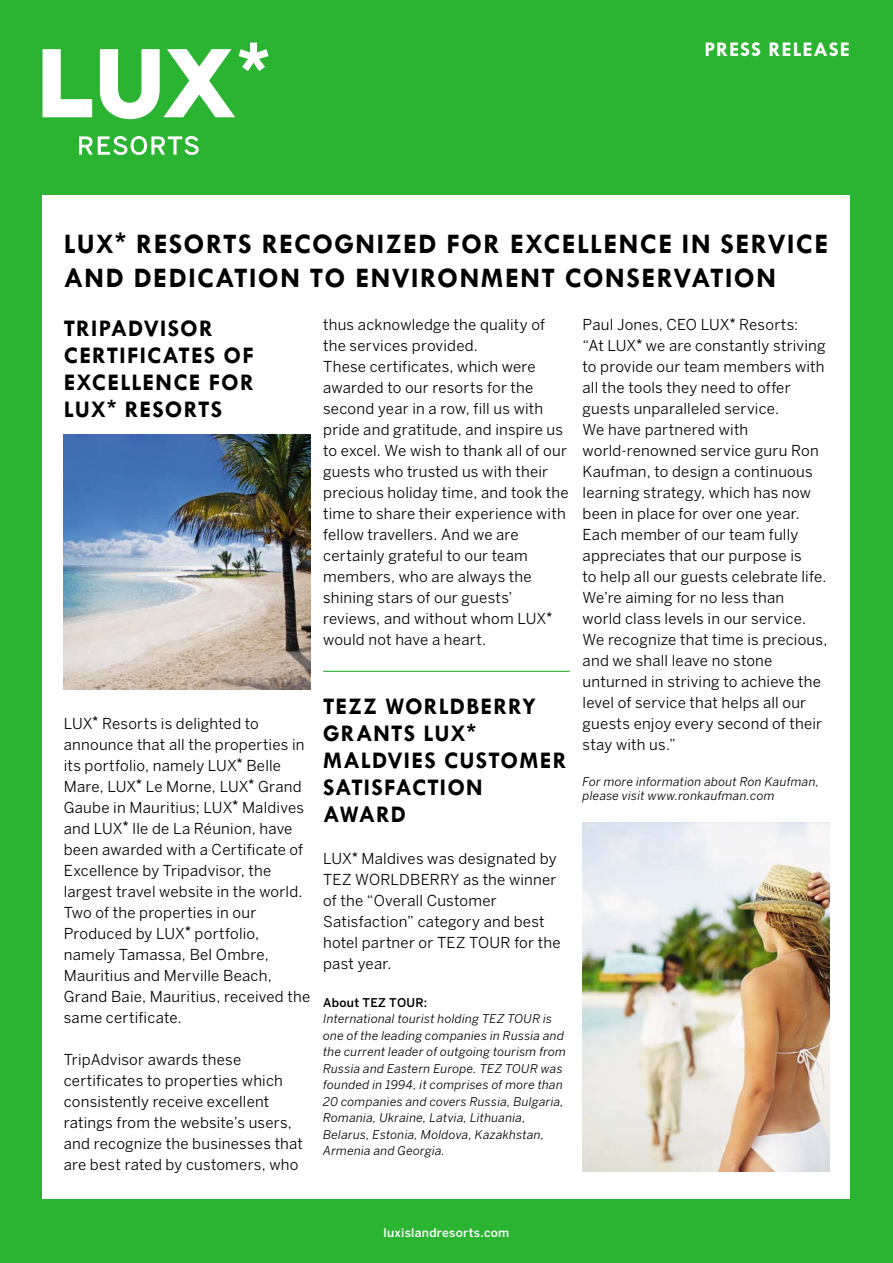
<style>
.page{position:relative;width:893px;height:1263px;background:#2bb431}
.page>*{position:absolute;margin:0;border:0;box-sizing:border-box;transform-origin:0 0}
.t1{font:700 28.5px/34.2px "Tw Cen";letter-spacing:.05em;color:#000}
.t2{font:700 24px/27px "Tw Cen";letter-spacing:.045em;color:#000}
.t3{font:700 21px "Tw Cen MT Std";letter-spacing:.045em;color:#fff}
.t4{font:15px/21px "Benton Sans";letter-spacing:.015em;color:#000}
.t5{font:italic 12px/16.5px "Benton Sans";letter-spacing:.02em;color:#000}
.t6{font:500 12px "Benton Sans";letter-spacing:.025em;color:#fff}
.t7{font:500 12px "Benton Sans";letter-spacing:.025em;color:#000}
.s1{font-family:"Arial"}
</style>
<div class="page">
<div style="left:43px;top:196px;width:807px;height:1003px;background:#fff"></div>
<svg style="left:43px;top:49px;width:49px;height:68px"></svg>
<svg style="left:100px;top:43px;width:169px;height:76px"></svg>
<svg style="left:79px;top:136px;width:120px;height:19px"></svg>
<img style="left:64px;top:435px;width:246px;height:255px">
<img style="left:583px;top:823px;width:246px;height:348px">
<hr style="left:323px;top:671px;width:247px;height:1px;background:#2bb431">
<h3 class="t3" style="left:704px;top:38px;width:147px">PRESS RELEASE</h3>
<h1 class="t1" style="left:64px;top:226px;width:766px">LUX<span class="s1">*</span> RESORTS RECOGNIZED FOR EXCELLENCE IN SERVICE<br>AND DEDICATION TO ENVIRONMENT CONSERVATION</h1>
<h2 class="t2" style="left:64px;top:314px;width:192px">TRIPADVISOR<br>CERTIFICATES OF<br>EXCELLENCE FOR<br>LUX<span class="s1">*</span> RESORTS</h2>
<p class="t4" style="left:323px;top:314px;width:247px">thus acknowledge the quality of the services provided.<br>These certificates, which were awarded to our resorts for the second year in a row, fill us with pride and gratitude, and inspire us to excel. We wish to thank all of our guests who trusted us with their precious holiday time, and took the time to share their experience with fellow travellers. And we are certainly grateful to our team members, who are always the shining stars of our guests’ reviews, and without whom LUX<span class="s1">* </span>would not have a heart.</p>
<p class="t4" style="left:64px;top:712px;width:248px">LUX<span class="s1">*</span> Resorts is delighted to announce that all the properties in its portfolio, namely LUX<span class="s1">*</span> Belle<br>Mare, LUX<span class="s1">*</span> Le Morne, LUX<span class="s1">*</span> Grand<br>Gaube in Mauritius; LUX<span class="s1">*</span> Maldives and LUX<span class="s1">*</span> Ile de La Réunion, have been awarded with a Certificate of<br>Excellence by Tripadvisor, the largest travel website in the world.<br>Two of the properties in our<br>Produced by LUX<span class="s1">*</span> portfolio, namely Tamassa, Bel Ombre,<br>Mauritius and Merville Beach,<br>Grand Baie, Mauritius, received the same certificate.</p>
<p class="t4" style="left:64px;top:1048px;width:241px">TripAdvisor awards these certificates to properties which consistently receive excellent ratings from the website’s users, and recognize the businesses that are best rated by customers, who</p>
<h2 class="t2" style="left:323px;top:692px;width:245px">TEZZ WORLDBERRY<br>GRANTS LUX<span class="s1">*<br></span>MALDVIES CUSTOMER<br>SATISFACTION<br>AWARD</h2>
<p class="t4" style="left:323px;top:848px;width:239px">LUX<span class="s1">*</span> Maldives was designated by<br>TEZ WORLDBERRY as the winner of the “Overall Customer<br>Satisfaction” category and best hotel partner or TEZ TOUR for the past year.</p>
<p class="t7" style="left:323px;top:995px;width:106px">About TEZ TOUR:</p>
<p class="t5" style="left:323px;top:1010px;width:244px">International tourist holding TEZ TOUR is one of the leading companies in Russia and the current leader of outgoing tourism from Russia and Eastern Europe. TEZ TOUR was founded in 1994, it comprises of more than 20 companies and covers Russia, Bulgaria, Romania, Ukraine, Latvia, Lithuania, Belarus, Estonia, Moldova, Kazakhstan, Armenia and Georgia.</p>
<p class="t4" style="left:583px;top:314px;width:246px">Paul Jones, CEO LUX<span class="s1">*</span> Resorts:<br>“At LUX<span class="s1">*</span> we are constantly striving to provide our team members with all the tools they need to offer guests unparalleled service.<br>We have partnered with world-renowned service guru Ron<br>Kaufman, to design a continuous learning strategy, which has now been in place for over one year.<br>Each member of our team fully appreciates that our purpose is<br>to help all our guests celebrate life.<br>We’re aiming for no less than<br>world class levels in our service.<br>We recognize that time is precious, and we shall leave no stone unturned in striving to achieve the level of service that helps all our guests enjoy every second of their stay with us.”</p>
<p class="t5" style="left:583px;top:774px;width:238px;line-height:14.4px">For more information about Ron Kaufman, please visit www.ronkaufman.com</p>
<p class="t6" style="left:384px;top:1226px;width:127px">luxislandresorts.com</p>
</div>
